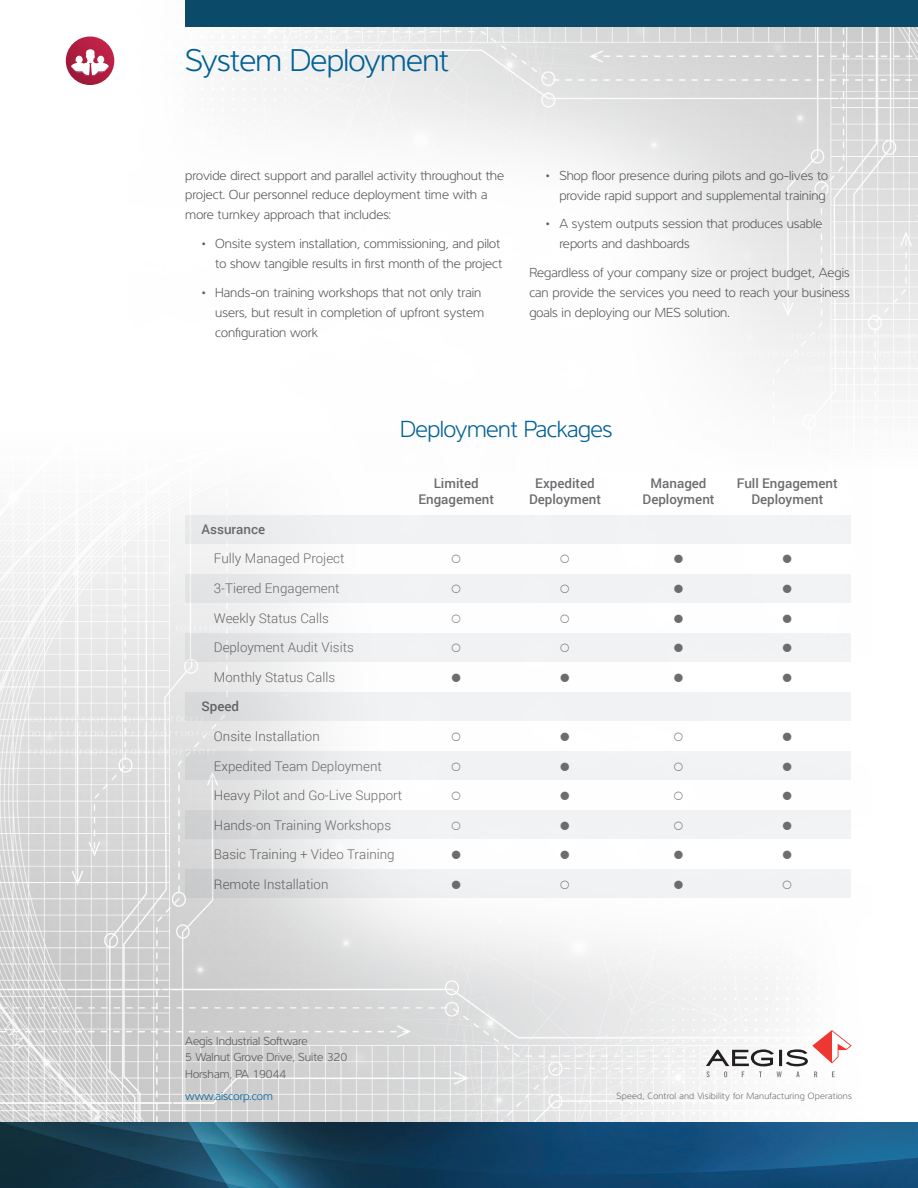
<style>
.page{position:relative;width:918px;height:1188px;background:#fff}
.page>*{position:absolute;margin:0;border:0;box-sizing:border-box;transform-origin:0 0}
.t1{font:300 32.4px "Interval Sans Pro";letter-spacing:-.02em;color:#005f95}
.t2{font:300 24px "Interval Sans Pro";letter-spacing:-.02em;color:#005f95}
.Bullet_List{font:300 13.5px/19.8px "Interval Sans Pro";color:#57585a;text-align:right}
.Body_Text{font:300 13.5px/19.8px "Interval Sans Pro";color:#57585a}
.t3{font:300 13.35px "Roboto";color:#6c6d70}
.t4{font:500 13.35px "Roboto";color:#6c6d70}
.t5{font:13.35px "Apple Symbols";color:#6c6d70}
.t6{font:300 12px/16.5px "Interval Sans Pro";color:#57585a}
.t7{font:300 12px "Interval Sans Pro";color:#005f95}
.t8{font:300 9.45px "Interval Sans Pro";letter-spacing:.025em;color:#6c6d70}
</style>
<div class="page">
<img style="left:0;top:518px;width:851px;height:604px">
<img style="left:240px;top:27px;width:678px;height:369px">
<div style="left:185px;top:0;width:733px;height:27px;background:#0c4a69"></div>
<img style="left:0;top:1122px;width:918px;height:66px">
<svg style="left:706px;top:1030px;width:146px;height:47px"></svg>
<div style="left:185px;top:515px;width:666px;height:28px;background:#f2f3f4"></div>
<div style="left:185px;top:574px;width:666px;height:28px;background:#f2f3f4"></div>
<div style="left:185px;top:633px;width:666px;height:29px;background:#f2f3f4"></div>
<div style="left:185px;top:692px;width:666px;height:29px;background:linear-gradient(to right,#e3e4e5,#f7f8f9)"></div>
<div style="left:185px;top:751px;width:666px;height:29px;background:linear-gradient(to right,#e0e2e3,#f8f9fa)"></div>
<svg style="left:185px;top:811px;width:666px;height:28px;fill:#f1f2f3"></svg>
<svg style="left:185px;top:870px;width:666px;height:28px;fill:#f0f1f2"></svg>
<svg style="left:66px;top:37px;width:48px;height:48px"></svg>
<svg style="left:452px;top:555px;width:8px;height:8px"></svg>
<svg style="left:561px;top:555px;width:8px;height:8px"></svg>
<svg style="left:452px;top:614px;width:8px;height:9px"></svg>
<svg style="left:561px;top:614px;width:8px;height:9px"></svg>
<svg style="left:452px;top:732px;width:8px;height:9px"></svg>
<svg style="left:674px;top:732px;width:9px;height:9px"></svg>
<svg style="left:452px;top:762px;width:8px;height:8px"></svg>
<svg style="left:674px;top:762px;width:9px;height:8px"></svg>
<svg style="left:452px;top:792px;width:8px;height:8px"></svg>
<svg style="left:674px;top:792px;width:9px;height:8px"></svg>
<svg style="left:452px;top:821px;width:8px;height:9px"></svg>
<svg style="left:674px;top:821px;width:9px;height:9px"></svg>
<svg style="left:561px;top:880px;width:8px;height:9px"></svg>
<svg style="left:783px;top:880px;width:8px;height:9px"></svg>
<p class="t1" style="left:185px;top:37px;width:265px">System Deployment</p>
<p class="Body_Text" style="left:185px;top:164px;width:320px">provide direct support and parallel activity throughout the project. Our personnel reduce deployment time with a more turnkey approach that includes:</p>
<p class="Bullet_List" style="left:202px;top:233px;width:302px">• Onsite system installation, commissioning, and pilot to show tangible results in first month of the project</p>
<p class="Bullet_List" style="left:215px;top:281px;width:271px;text-align:left;text-indent:-14px">• Hands-on training workshops that not only train users, but result in completion of upfront system configuration work</p>
<p class="Bullet_List" style="left:546px;top:164px;width:284px">• Shop floor presence during pilots and go-lives to provide rapid support and supplemental training</p>
<p class="Bullet_List" style="left:559px;top:213px;width:265px;text-align:left;text-indent:-14px">• A system outputs session that produces usable reports and dashboards</p>
<p class="Body_Text" style="left:529px;top:262px;width:322px;text-align:justify">Regardless of your company size or project budget, Aegis can provide the services you need to reach your business goals in deploying our MES solution.</p>
<p class="t2" style="left:400px;top:411px;width:214px">Deployment Packages</p>
<p class="t4" style="left:434px;top:474px;width:47px">Limited</p>
<p class="t4" style="left:535px;top:474px;width:61px">Expedited</p>
<p class="t4" style="left:651px;top:474px;width:57px">Managed</p>
<p class="t4" style="left:737px;top:474px;width:103px">Full Engagement</p>
<p class="t4" style="left:418px;top:490px;width:77px">Engagement</p>
<p class="t4" style="left:529px;top:490px;width:73px">Deployment</p>
<p class="t4" style="left:643px;top:490px;width:73px">Deployment</p>
<p class="t4" style="left:751px;top:490px;width:73px">Deployment</p>
<p class="t4" style="left:202px;top:520px;width:65px">Assurance</p>
<p class="t3" style="left:214px;top:549px;width:132px">Fully Managed Project</p>
<p class="t5" style="left:673px;top:551px;width:13px">●</p>
<p class="t5" style="left:782px;top:551px;width:13px">●</p>
<p class="t3" style="left:214px;top:579px;width:127px">3-Tiered Engagement</p>
<p class="t5" style="left:673px;top:580px;width:13px">●</p>
<p class="t5" style="left:782px;top:580px;width:13px">●</p>
<p class="t3" style="left:214px;top:609px;width:117px">Weekly Status Calls</p>
<p class="t5" style="left:673px;top:610px;width:13px">●</p>
<p class="t5" style="left:782px;top:610px;width:13px">●</p>
<p class="t3" style="left:214px;top:638px;width:142px">Deployment Audit Visits</p>
<p class="t5" style="left:673px;top:639px;width:13px">●</p>
<p class="t5" style="left:782px;top:639px;width:13px">●</p>
<p class="t3" style="left:214px;top:668px;width:123px">Monthly Status Calls</p>
<p class="t5" style="left:450px;top:669px;width:13px">●</p>
<p class="t5" style="left:559px;top:669px;width:13px">●</p>
<p class="t5" style="left:673px;top:669px;width:13px">●</p>
<p class="t5" style="left:782px;top:669px;width:13px">●</p>
<p class="t4" style="left:202px;top:697px;width:39px">Speed</p>
<p class="t3" style="left:214px;top:727px;width:107px">Onsite Installation</p>
<p class="t5" style="left:559px;top:728px;width:13px">●</p>
<p class="t5" style="left:782px;top:728px;width:13px">●</p>
<p class="t3" style="left:214px;top:757px;width:170px">Expedited Team Deployment</p>
<p class="t5" style="left:559px;top:758px;width:13px">●</p>
<p class="t5" style="left:782px;top:758px;width:13px">●</p>
<p class="t3" style="left:214px;top:786px;width:190px">Heavy Pilot and Go-Live Support</p>
<p class="t5" style="left:559px;top:787px;width:13px">●</p>
<p class="t5" style="left:782px;top:787px;width:13px">●</p>
<p class="t3" style="left:214px;top:816px;width:179px">Hands-on Training Workshops</p>
<p class="t5" style="left:559px;top:817px;width:13px">●</p>
<p class="t5" style="left:782px;top:817px;width:13px">●</p>
<p class="t3" style="left:214px;top:845px;width:182px">Basic Training + Video Training</p>
<p class="t5" style="left:450px;top:846px;width:13px">●</p>
<p class="t5" style="left:559px;top:846px;width:13px">●</p>
<p class="t5" style="left:673px;top:846px;width:13px">●</p>
<p class="t5" style="left:782px;top:846px;width:13px">●</p>
<p class="t3" style="left:214px;top:875px;width:116px">Remote Installation</p>
<p class="t5" style="left:450px;top:876px;width:13px">●</p>
<p class="t5" style="left:673px;top:876px;width:13px">●</p>
<p class="t6" style="left:185px;top:1031px;width:124px">Aegis Industrial Software</p>
<p class="t6" style="left:185px;top:1048px;width:163px">5 Walnut Grove Drive, Suite 320<br>Horsham, PA 19044</p>
<p class="t7" style="left:185px;top:1087px;width:89px">www.aiscorp.com</p>
<p class="t8" style="left:616px;top:1089px;width:237px">Speed, Control and Visibility for Manufacturing Operations</p>
</div>
